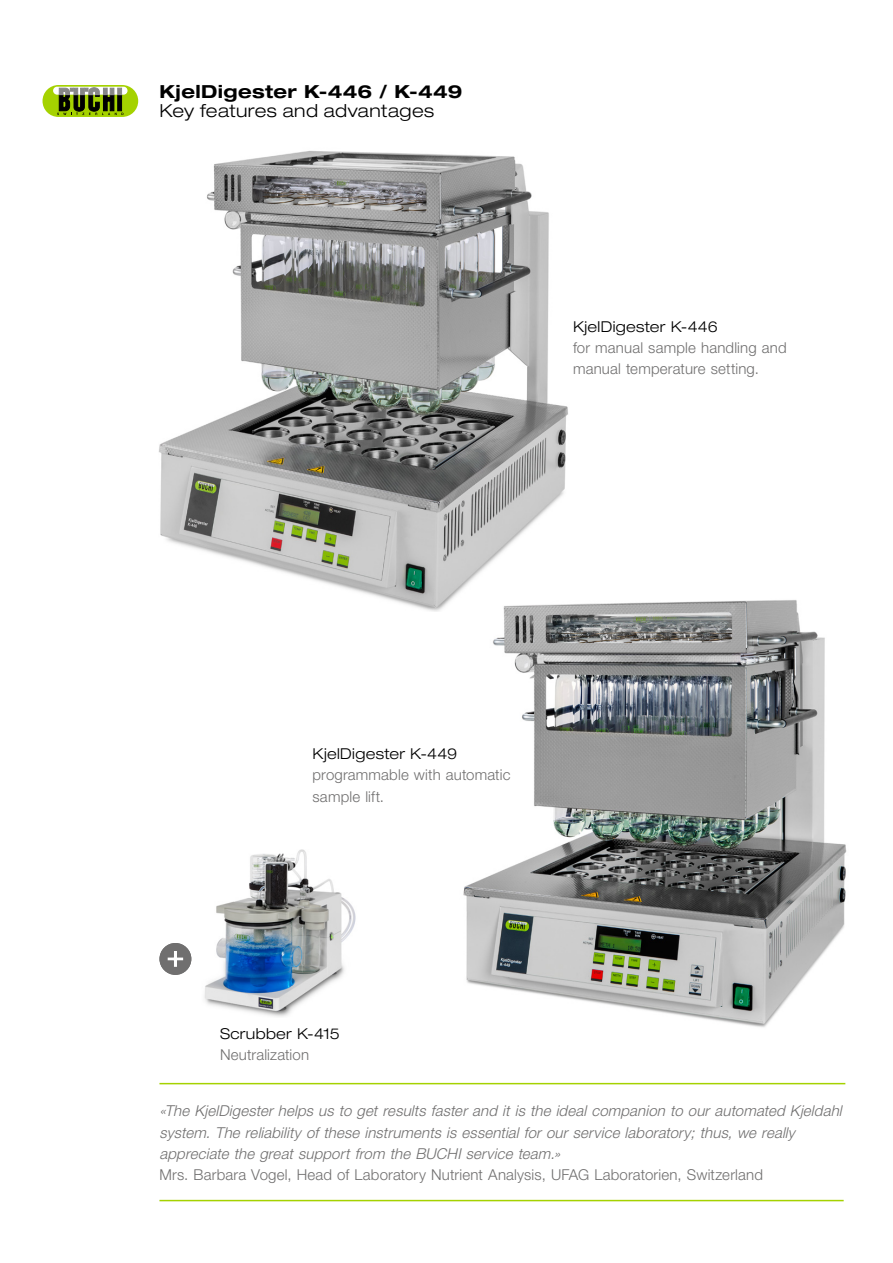
<style>
.page{position:relative;width:893px;height:1263px;background:#fff}
.page>*{position:absolute;margin:0;border:0;box-sizing:border-box;transform-origin:0 0}
.EN_Page_Subline{font:300 expanded 18px "Helvetica Neue LT Std";letter-spacing:.02em;color:#000}
.EN_Page_Headline{font:700 expanded 18px "Helvetica Neue LT Std";letter-spacing:.02em;color:#000}
.EN_Body_text_left{font:italic 300 15px/21.3px "Helvetica Neue LT Std";color:#706f6f}
.EN_Table_content_lef{font:300 15px/21.3px "Helvetica Neue LT Std";letter-spacing:.01em;color:#706f6f}
.EN_Body_text_left-2{font:300 15px "Helvetica Neue LT Std";letter-spacing:.01em;color:#706f6f}
.EN_Table_content_lef-2{font:300 expanded 15px "Helvetica Neue LT Std";letter-spacing:.02em;color:#000}
</style>
<div class="page">
<div style="left:43px;top:85px;width:95px;height:32px;background:#a5d200;border-radius:16px"></div>
<div style="left:53px;top:87px;width:75px;height:8px;background:#fff;border-radius:4px"></div>
<svg style="left:57px;top:88px;width:66px;height:27px"></svg>
<img style="left:159px;top:151px;width:409px;height:461px">
<img style="left:204px;top:849px;width:152px;height:168px">
<img style="left:457px;top:598px;width:390px;height:429px">
<hr style="left:159px;top:1083px;width:686px;height:1px;background:#a5d200">
<hr style="left:159px;top:1200px;width:685px;height:1px;background:#a5d200">
<svg style="left:159px;top:943px;width:32px;height:32px"></svg>
<p class="EN_Page_Headline" style="left:159px;top:80px;width:304px">KjelDigester K-446 / K-449</p>
<p class="EN_Page_Subline" style="left:159px;top:100px;width:276px">Key features and advantages</p>
<p class="EN_Table_content_lef-2" style="left:573px;top:317px;width:146px">KjelDigester K-446</p>
<p class="EN_Table_content_lef" style="left:573px;top:337px;width:215px">for manual sample handling and manual temperature setting.</p>
<p class="EN_Table_content_lef-2" style="left:313px;top:745px;width:146px">KjelDigester K-449</p>
<p class="EN_Table_content_lef" style="left:313px;top:764px;width:199px">programmable with automatic sample lift.</p>
<p class="EN_Table_content_lef-2" style="left:220px;top:1024px;width:121px">Scrubber K-415</p>
<p class="EN_Table_content_lef" style="left:220px;top:1044px;width:91px">Neutralization</p>
<p class="EN_Body_text_left" style="left:159px;top:1100px;width:687px">«The KjelDigester helps us to get results faster and it is the ideal companion to our automated Kjeldahl system. The reliability of these instruments is essential for our service laboratory; thus, we really appreciate the great support from the BUCHI service team.»</p>
<p class="EN_Body_text_left-2" style="left:159px;top:1165px;width:605px">Mrs. Barbara Vogel, Head of Laboratory Nutrient Analysis, UFAG Laboratorien, Switzerland</p>
</div>
